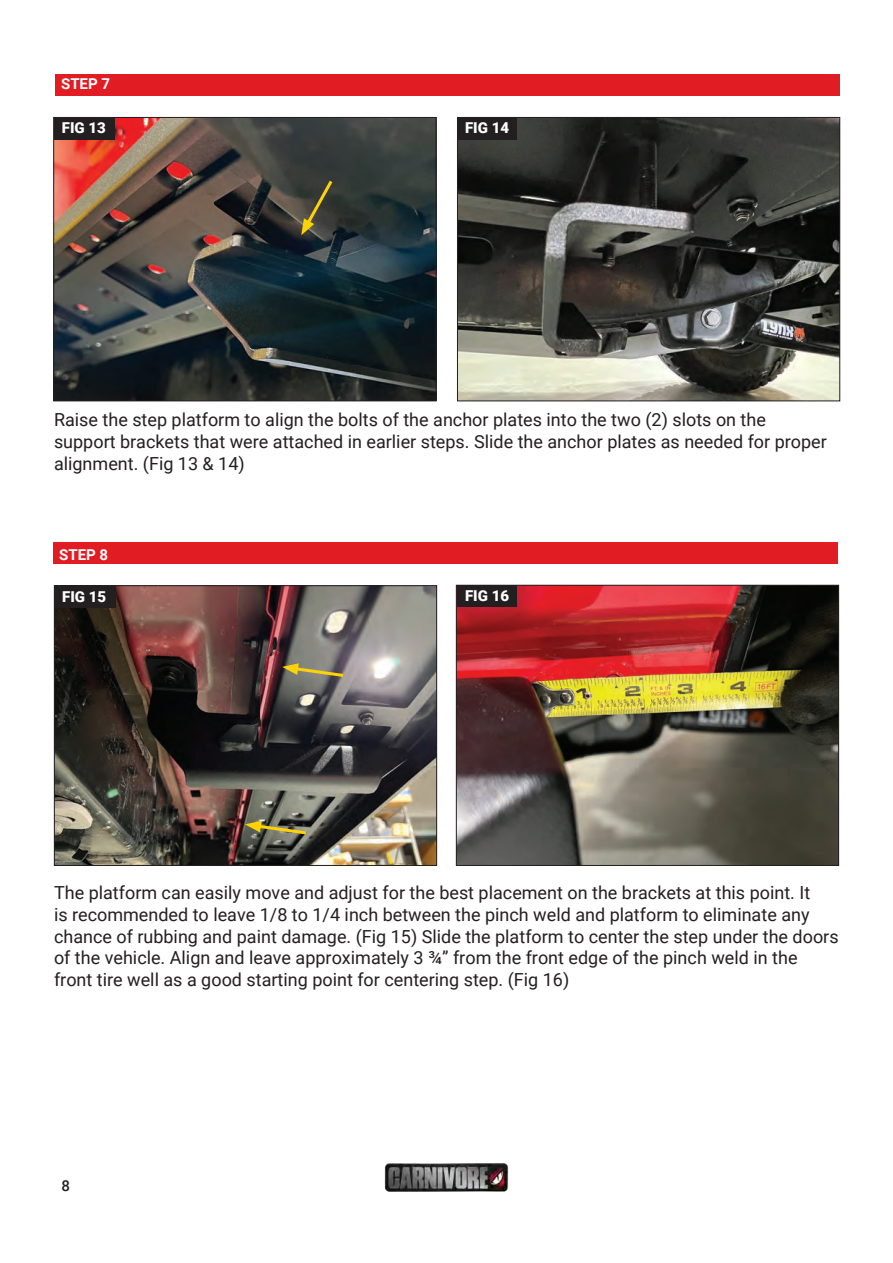
<style>
.page{position:relative;width:893px;height:1263px;background:#fff}
.page>*{position:absolute;margin:0;border:0;box-sizing:border-box;transform-origin:0 0}
.t1{font:18px/21.6px "Roboto";color:#231f20}
.t2{font:900 15px "Roboto";color:#fff}
.t3{font:700 15px "Roboto";color:#fff}
.t4{font:500 15px "Roboto";color:#231f20}
</style>
<div class="page">
<img style="left:56px;top:587px;width:379px;height:277px">
<div style="left:54px;top:585px;width:383px;height:281px;border:1px solid #231f20"></div>
<img style="left:55px;top:119px;width:379px;height:280px">
<div style="left:53px;top:117px;width:383px;height:284px;border:1px solid #231f20"></div>
<img style="left:458px;top:587px;width:379px;height:277px">
<div style="left:456px;top:585px;width:383px;height:281px;border:1px solid #231f20"></div>
<img style="left:459px;top:119px;width:379px;height:280px">
<div style="left:457px;top:117px;width:383px;height:284px;border:1px solid #231f20"></div>
<div style="left:54px;top:118px;width:60px;height:21px;background:#231f20"></div>
<div style="left:457px;top:118px;width:60px;height:21px;background:#231f20"></div>
<div style="left:54px;top:587px;width:62px;height:21px;background:#231f20"></div>
<div style="left:457px;top:585px;width:60px;height:22px;background:#231f20"></div>
<svg style="left:301px;top:177px;width:34px;height:58px;background:#545034"></svg>
<svg style="left:282px;top:663px;width:64px;height:16px"></svg>
<svg style="left:245px;top:821px;width:64px;height:15px"></svg>
<img style="left:385px;top:1163px;width:123px;height:29px">
<div style="left:55px;top:74px;width:785px;height:21px;background:#e11c23"></div>
<div style="left:53px;top:542px;width:785px;height:22px;background:#e11c23"></div>
<p class="t3" style="left:61px;top:73px;width:50px">STEP 7</p>
<p class="t2" style="left:62px;top:118px;width:46px">FIG 13</p>
<p class="t2" style="left:465px;top:118px;width:46px">FIG 14</p>
<p class="t1" style="left:54px;top:408px;width:774px">Raise the step platform to align the bolts of the anchor plates into the two (2) slots on the support brackets that were attached in earlier steps. Slide the anchor plates as needed for proper alignment. (Fig 13 &amp; 14)</p>
<p class="t3" style="left:59px;top:544px;width:50px">STEP 8</p>
<p class="t2" style="left:62px;top:586px;width:46px">FIG 15</p>
<p class="t2" style="left:465px;top:585px;width:46px">FIG 16</p>
<p class="t1" style="left:54px;top:881px;width:786px">The platform can easily move and adjust for the best placement on the brackets at this point. It<br>is recommended to leave 1/8 to 1/4 inch between the pinch weld and platform to eliminate any chance of rubbing and paint damage. (Fig 15) Slide the platform to center the step under the doors of the vehicle. Align and leave approximately 3 ¾” from the front edge of the pinch weld in the front tire well as a good starting point for centering step. (Fig 16)</p>
<p class="t4" style="left:61px;top:1175px;width:10px">8</p>
</div>
